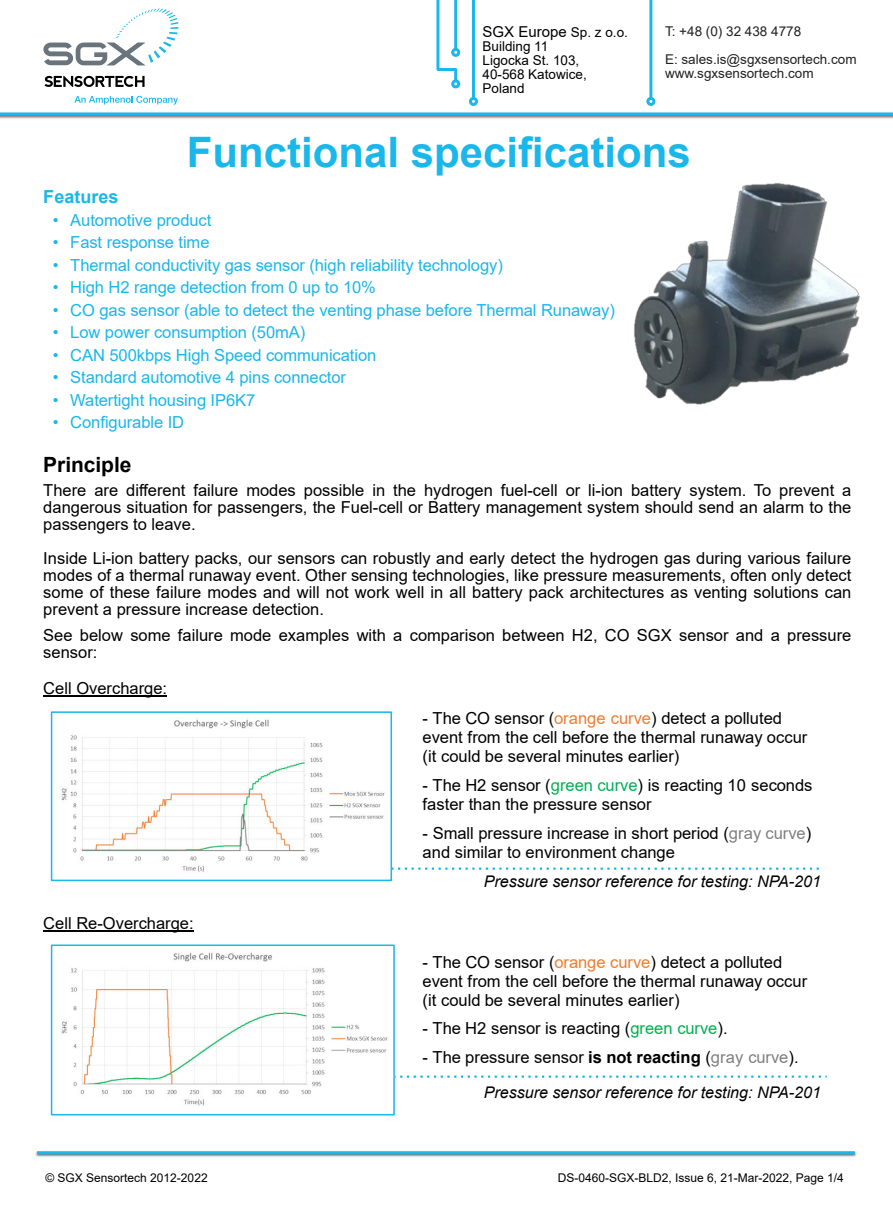
<style>
.page{position:relative;width:893px;height:1212px;background:#fff}
.page>*{position:absolute;margin:0;border:0;box-sizing:border-box;transform-origin:0 0}
.t1{font:700 42px "Arial";color:#1ab7ea}
.t2{font:700 21px "Arial";letter-spacing:-.005em;color:#000}
.t3{font:700 18px "Arial";color:#1ab7ea}
.t4{font:16.5px/17.1px "Arial";color:#000}
.t5{font:16.5px "Arial";letter-spacing:-.005em;color:#1ab7ea}
.t6{font:italic 16.05px "Arial";color:#000}
.t7{font:15px "Arial";color:#000}
.t8{font:13.5px/27.9px "Arial";color:#222}
.t9{font:13.5px/14px "Arial";color:#000}
.t10{font:12px "Arial";color:#000}
.s1{font-size:13.5px}
.s2{color:#ed7d31}
.s3{color:#00b050}
.s4{color:#808080}
.s5{font-weight:700}
</style>
<div class="page">
<div style="left:469px;top:97px;width:9px;height:9px;border:3px solid #1ab7ea;border-radius:50%"></div>
<hr style="left:472px;top:0;width:3px;height:98px;background:#1ab7ea">
<div style="left:451px;top:48px;width:9px;height:9px;border:3px solid #1ab7ea;border-radius:50%"></div>
<div style="left:451px;top:79px;width:9px;height:9px;border:3px solid #1ab7ea;border-radius:50%"></div>
<svg style="left:436px;top:0;width:23px;height:84px"></svg>
<div style="left:646px;top:97px;width:9px;height:9px;border:3px solid #1ab7ea;border-radius:50%"></div>
<hr style="left:649px;top:0;width:3px;height:98px;background:#1ab7ea">
<svg style="left:43px;top:9px;width:135px;height:56px"></svg>
<svg style="left:44px;top:76px;width:101px;height:11px"></svg>
<svg style="left:74px;top:96px;width:104px;height:9px"></svg>
<hr style="left:0;top:113px;width:893px;height:3px;background:#1ab7ea">
<img style="left:35px;top:1151px;width:822px;height:6px">
<hr style="left:37px;top:1151px;width:818px;height:3px;background:#1ab7ea">
<img style="left:634px;top:183px;width:226px;height:222px">
<hr style="left:43px;top:930px;width:151px;height:1px;background:#000">
<svg style="left:395px;top:1075px;width:432px;height:3px"></svg>
<img style="left:61px;top:719px;width:324px;height:153px">
<div style="left:51px;top:711px;width:341px;height:170px;border:2px solid #1ab7ea"></div>
<hr style="left:43px;top:696px;width:124px;height:1px;background:#000">
<svg style="left:391px;top:867px;width:428px;height:3px"></svg>
<img style="left:61px;top:952px;width:327px;height:154px">
<div style="left:51px;top:944px;width:344px;height:171px;border:2px solid #1ab7ea"></div>
<p class="t7" style="left:482px;top:26px;width:147px">SGX Europe <span class="s1">Sp. z o.o.</span></p>
<p class="t9" style="left:482px;top:41px;width:106px">Building 11<br>Ligocka St. 103,<br>40-568 Katowice,<br>Poland</p>
<p class="t8" style="left:665px;top:19px;width:193px">T: +48 (0) 32 438 4778<br>E: sales.is@sgxsensortech.com</p>
<p class="t8" style="left:665px;top:61px;width:150px">www.sgxsensortech.com</p>
<h1 class="t1" style="left:187px;top:137px;width:506px">Functional specifications</h1>
<p class="t3" style="left:43px;top:190px;width:77px">Features</p>
<p class="t5" style="left:53px;top:214px;width:160px">• Automotive product</p>
<p class="t5" style="left:53px;top:236px;width:158px">• Fast response time</p>
<p class="t5" style="left:53px;top:259px;width:452px">• Thermal conductivity gas sensor (high reliability technology)</p>
<p class="t5" style="left:53px;top:281px;width:325px">• High H2 range detection from 0 up to 10%</p>
<p class="t5" style="left:53px;top:304px;width:564px">• CO gas sensor (able to detect the venting phase before Thermal Runaway)</p>
<p class="t5" style="left:53px;top:326px;width:254px">• Low power consumption (50mA)</p>
<p class="t5" style="left:53px;top:349px;width:325px">• CAN 500kbps High Speed communication</p>
<p class="t5" style="left:53px;top:371px;width:295px">• Standard automotive 4 pins connector</p>
<p class="t5" style="left:53px;top:394px;width:204px">• Watertight housing IP6K7</p>
<p class="t5" style="left:53px;top:416px;width:133px">• Configurable ID</p>
<p class="t2" style="left:43px;top:457px;width:90px">Principle</p>
<p class="t4" style="left:43px;top:483px;width:809px;text-align:justify">There are different failure modes possible in the hydrogen fuel-cell or li-ion battery system. To prevent a dangerous situation for passengers, the Fuel-cell or Battery management system should send an alarm to the passengers to leave.</p>
<p class="t4" style="left:43px;top:551px;width:809px;text-align:justify">Inside Li-ion battery packs, our sensors can robustly and early detect the hydrogen gas during various failure modes of a thermal runaway event. Other sensing technologies, like pressure measurements, often only detect some of these failure modes and will not work well in all battery pack architectures as venting solutions can prevent a pressure increase detection.</p>
<p class="t4" style="left:43px;top:628px;width:809px">See below some failure mode examples with a comparison between H2, CO SGX sensor and a pressure sensor:</p>
<p class="t4" style="left:43px;top:681px;width:125px">Cell Overcharge:</p>
<p class="t4" style="left:43px;top:916px;width:152px">Cell Re-Overcharge:</p>
<p class="t4" style="left:423px;top:710px;width:386px;line-height:19px">- The CO sensor (<span class="s2">orange curve</span>) detect a polluted event from the cell before the thermal runaway occur (it could be several minutes earlier)</p>
<p class="t4" style="left:423px;top:777px;width:391px;line-height:18.9px">- The H2 sensor (<span class="s3">green curve</span>) is reacting 10 seconds faster than the pressure sensor</p>
<p class="t4" style="left:423px;top:825px;width:390px;line-height:18.9px">- Small pressure increase in short period (<span class="s4">gray curve</span>) and similar to environment change</p>
<p class="t6" style="left:484px;top:875px;width:339px">Pressure sensor reference for testing: NPA-201</p>
<p class="t4" style="left:423px;top:954px;width:386px;line-height:18.9px">- The CO sensor (<span class="s2">orange curve</span>) detect a polluted event from the cell before the thermal runaway occur (it could be several minutes earlier)</p>
<p class="t4" style="left:423px;top:1022px;width:307px">- The H2 sensor is reacting (<span class="s3">green curve</span>).</p>
<p class="t4" style="left:423px;top:1050px;width:378px">- The pressure sensor <span class="s5">is not reacting</span> (<span class="s4">gray curve</span>).</p>
<p class="t6" style="left:484px;top:1087px;width:339px">Pressure sensor reference for testing: NPA-201</p>
<p class="t10" style="left:45px;top:1173px;width:164px">© SGX Sensortech 2012-2022</p>
<p class="t10" style="left:558px;top:1173px;width:288px">DS-0460-SGX-BLD2, Issue 6, 21-Mar-2022, Page 1/4</p>
</div>
